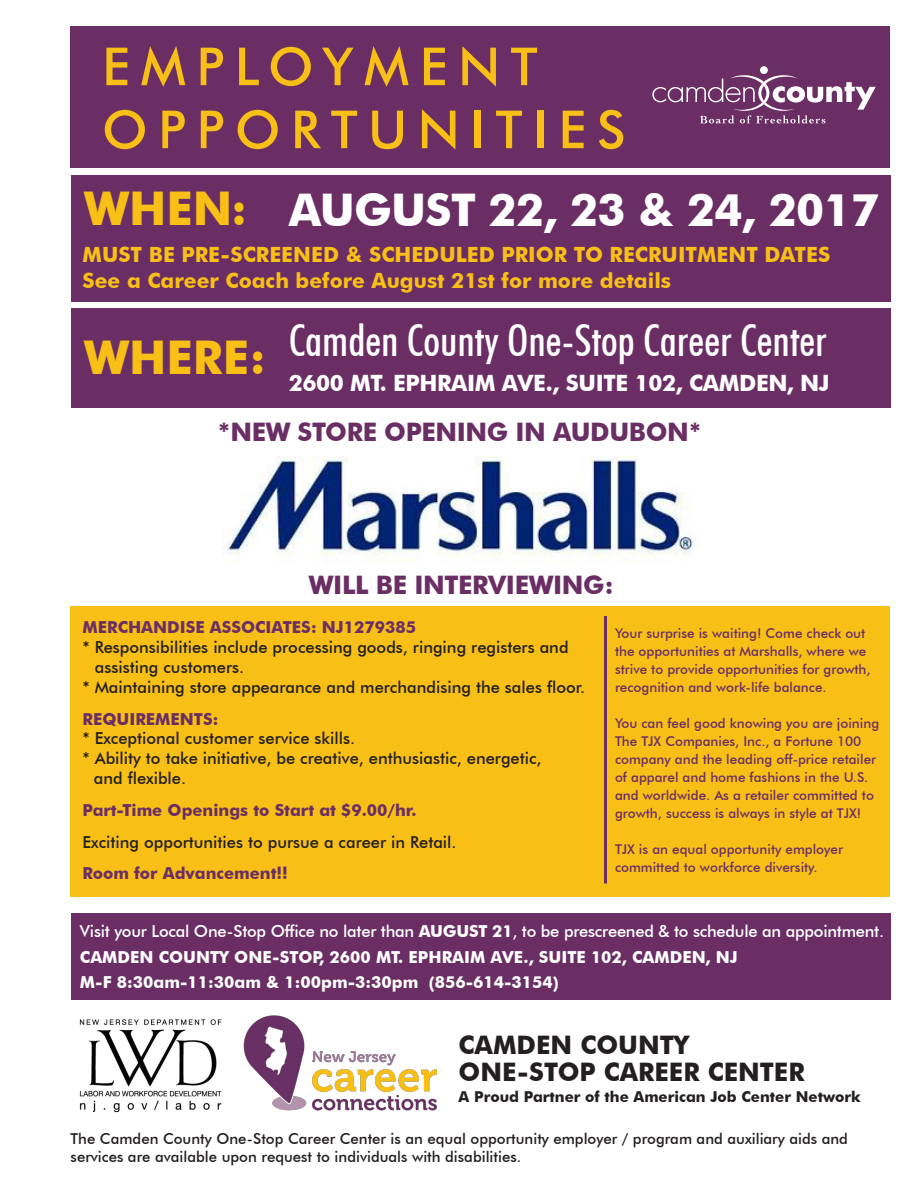
<style>
.page{position:relative;width:918px;height:1188px;background:#fff}
.page>*{position:absolute;margin:0;border:0;box-sizing:border-box;transform-origin:0 0}
.t1{font:500 52.5px/63px "Futura BT";letter-spacing:.2em;color:#f8bf17}
.t2{font:700 46.5px "Futura BT";color:#f8bf17}
.t3{font:700 45px "Futura BT";letter-spacing:-.015em;color:#fff}
.t4{font:500 condensed 43.5px "Futura BT";color:#fff}
.t5{font:700 25.5px "Futura BT";letter-spacing:-.015em;color:#6a2e65}
.t6{font:700 25.5px/27px "Futura BT";color:#231f20}
.t7{font:700 22.5px "Futura BT";letter-spacing:-.015em;color:#fff}
.t8{font:700 21px/25.2px "Futura BT";color:#f8bf17}
.t9{font:500 16.5px "Futura BT";color:#231f20}
.t10{font:700 16.5px/25.5px "Futura BT";color:#fff}
.t11{font:700 16.5px "Futura BT";color:#6a2e65}
.t12{font:500 15px/18px "Futura BT";color:#231f20}
.t13{font:700 15px "Futura BT";color:#231f20}
.t14{font:500 13.5px/18px "Futura BT";color:#6a2e65}
.s1{font-weight:700;font-stretch:normal;font-size:46.5px;color:#f8bf17}
.s2{font-weight:500}
</style>
<div class="page">
<div style="left:70px;top:606px;width:820px;height:291px;background:#f8bf17"></div>
<div style="left:71px;top:27px;width:819px;height:141px;background:#6a2e65"></div>
<div style="left:760px;top:66px;width:8px;height:8px;background:#fff;border-radius:50%"></div>
<svg style="left:652px;top:75px;width:224px;height:48px"></svg>
<div style="left:71px;top:175px;width:819px;height:126px;background:#6a2e65"></div>
<div style="left:71px;top:309px;width:819px;height:99px;background:#6a2e65"></div>
<div style="left:71px;top:913px;width:819px;height:87px;background:#6a2e65"></div>
<img style="left:243px;top:1015px;width:194px;height:96px">
<img style="left:79px;top:1019px;width:143px;height:94px">
<img style="left:222px;top:456px;width:471px;height:108px">
<hr style="left:604px;top:616px;width:3px;height:268px;background:#6a2e65">
<h1 class="t1" style="left:102px;top:35px;width:525px">EMPLOYMENT<br>OPPORTUNITIES</h1>
<h2 class="t2" style="left:84px;top:180px;width:165px">WHEN:</h2>
<h3 class="t3" style="left:289px;top:183px;width:592px">AUGUST 22, 23 &amp; 24, 2017</h3>
<h3 class="t8" style="left:83px;top:242px;width:749px">MUST BE PRE-SCREENED &amp; SCHEDULED PRIOR TO RECRUITMENT DATES<br>See a Career Coach before August 21st for more details</h3>
<h3 class="t4" style="left:84px;top:314px;width:744px"><span class="s1">WHERE:</span> Camden County One-Stop Career Center</h3>
<h3 class="t7" style="left:289px;top:369px;width:542px">2600 MT. EPHRAIM AVE., SUITE 102, CAMDEN, NJ</h3>
<h3 class="t5" style="left:218px;top:416px;width:486px">*NEW STORE OPENING IN AUDUBON*</h3>
<h3 class="t5" style="left:309px;top:569px;width:306px">WILL BE INTERVIEWING:</h3>
<p class="t11" style="left:83px;top:618px;width:335px">MERCHANDISE ASSOCIATES: NJ1279385</p>
<p class="t9" style="left:83px;top:637px;width:488px">* Responsibilities include processing goods, ringing registers and</p>
<p class="t9" style="left:95px;top:657px;width:151px">assisting customers.</p>
<p class="t9" style="left:83px;top:677px;width:504px">* Maintaining store appearance and merchandising the sales floor.</p>
<p class="t11" style="left:83px;top:709px;width:138px">REQUIREMENTS:</p>
<p class="t9" style="left:83px;top:729px;width:274px">* Exceptional customer service skills.</p>
<p class="t9" style="left:83px;top:748px;width:461px">* Ability to take initiative, be creative, enthusiastic, energetic,</p>
<p class="t9" style="left:94px;top:768px;width:94px">and flexible.</p>
<p class="t11" style="left:83px;top:800px;width:336px">Part-Time Openings to Start at $9.00/hr.</p>
<p class="t9" style="left:83px;top:832px;width:376px">Exciting opportunities to pursue a career in Retail.</p>
<p class="t11" style="left:83px;top:864px;width:207px">Room for Advancement!!</p>
<p class="t14" style="left:615px;top:624px;width:257px">Your surprise is waiting! Come check out the opportunities at Marshalls, where we strive to provide opportunities for growth, recognition and work-life balance.</p>
<p class="t14" style="left:615px;top:714px;width:266px">You can feel good knowing you are joining The TJX Companies, Inc., a Fortune 100 company and the leading off-price retailer of apparel and home fashions in the U.S. and worldwide. As a retailer committed to growth, success is always in style at TJX!</p>
<p class="t14" style="left:615px;top:840px;width:230px">TJX is an equal opportunity employer committed to workforce diversity.</p>
<p class="t10" style="left:80px;top:919px;width:806px"><span class="s2">Visit your Local One-Stop Office no later than</span> AUGUST 21<span class="s2">, to be prescreened &amp; to schedule an appointment.<br></span>CAMDEN COUNTY ONE-STOP, 2600 MT. EPHRAIM AVE., SUITE 102, CAMDEN, NJ<br>M-F 8:30am-11:30am &amp; 1:00pm-3:30pm (856-614-3154)</p>
<h3 class="t6" style="left:459px;top:1032px;width:348px">CAMDEN COUNTY<br>ONE-STOP CAREER CENTER</h3>
<p class="t13" style="left:459px;top:1088px;width:404px">A Proud Partner of the American Job Center Network</p>
<p class="t12" style="left:71px;top:1130px;width:779px">The Camden County One-Stop Career Center is an equal opportunity employer / program and auxiliary aids and services are available upon request to individuals with disabilities.</p>
</div>
